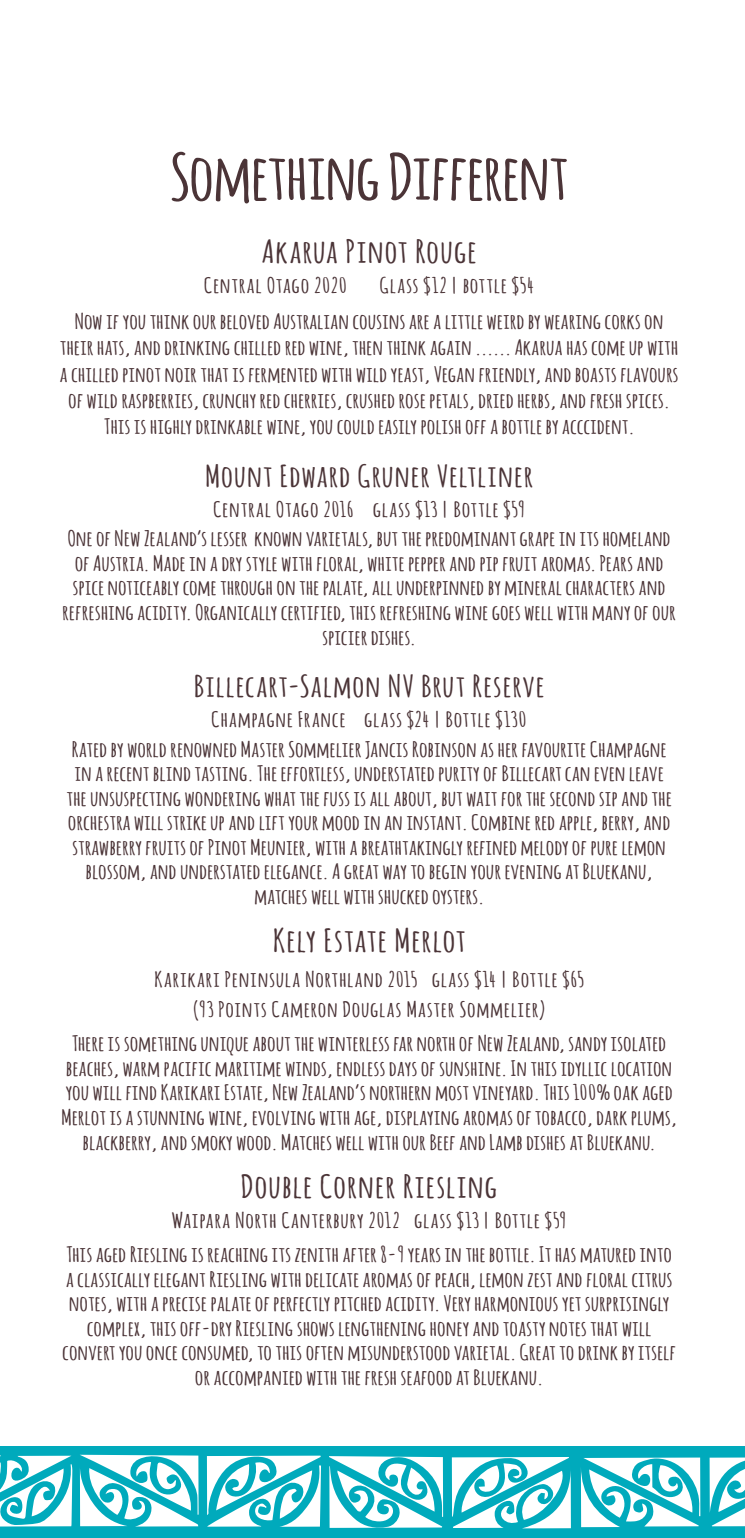
<style>
.page{position:relative;width:745px;height:1538px;background:#fff}
.page>*{position:absolute;margin:0;border:0;box-sizing:border-box;transform-origin:0 0}
.t1{font:700 63px "Amatic";color:#4b3437;scale:1.2 1}
.t2{font:700 31.5px "Amatic";letter-spacing:.045em;color:#4b3437;scale:1.2 1}
.t3{font:700 29.75px "Amatic";letter-spacing:.045em;color:#4b3437;scale:1.2 1}
.t4{font:700 21px/24.5px "Amatic";letter-spacing:.02em;color:#4b3437;text-align:center;scale:1.2 1}
.t5{font:700 21px/30.1px "Amatic";letter-spacing:.05em;color:#4b3437;text-align:center;scale:1.2 1}
</style>
<div class="page">
<div style="left:0;top:1446px;width:744px;height:92px;background:#00aabc"></div>
<svg style="left:329px;top:1456px;width:114px;height:72px"></svg>
<svg style="left:80px;top:1455px;width:118px;height:71px"></svg>
<svg style="left:451px;top:1457px;width:120px;height:71px"></svg>
<svg style="left:580px;top:1457px;width:120px;height:70px"></svg>
<svg style="left:207px;top:1455px;width:114px;height:72px"></svg>
<svg style="left:709px;top:1457px;width:35px;height:69px"></svg>
<svg style="left:0;top:1455px;width:72px;height:71px"></svg>
<h1 class="t1" style="left:170px;top:132px;width:332px">Something Different</h1>
<h2 class="t2" style="left:262px;top:229px;width:180px">Akarua Pinot Rouge</h2>
<p class="t5" style="left:204px;top:269px;width:120px">Central Otago 2020</p>
<p class="t4" style="left:75px;top:266px;width:491px;line-height:36.2px;text-align:left;text-indent:305px">Glass $12 | bottle $54<br>Now if you think our beloved Australian cousins are a little weird by wearing corks on</p>
<p class="t4" style="left:60px;top:334px;width:516px;line-height:26.2px">their hats, and drinking chilled red wine, then think again ...... Akarua has come up with a chilled pinot noir that is fermented with wild yeast, Vegan friendly, and boasts flavours of wild raspberries, crunchy red cherries, crushed rose petals, dried herbs, and fresh spices.<br>This is highly drinkable wine, you could easily polish off a bottle by acccident.</p>
<h3 class="t3" style="left:205px;top:455px;width:274px">Mount Edward Gruner Veltliner</h3>
<p class="t4" style="left:68px;top:494px;width:503px;line-height:29.4px">Central Otago 2016 glass $13 | Bottle $59<br>One of New Zealand’s lesser known varietals, but the predominant grape in its homeland</p>
<p class="t4" style="left:63px;top:550px;width:512px">of Austria. Made in a dry style with floral, white pepper and pip fruit aromas. Pears and spice noticeably come through on the palate, all underpinned by mineral characters and refreshing acidity. Organically certified, this refreshing wine goes well with many of our spicier dishes.</p>
<h3 class="t3" style="left:194px;top:665px;width:293px">Billecart-Salmon NV Brut Reserve</h3>
<p class="t4" style="left:72px;top:704px;width:497px;line-height:29.4px">Champagne France glass $24 | Bottle $130<br>Rated by world renowned Master Sommelier Jancis Robinson as her favourite Champagne</p>
<p class="t4" style="left:67px;top:760px;width:505px">in a recent blind tasting. The effortless, understated purity of Billecart can even leave the unsuspecting wondering what the fuss is all about, but wait for the second sip and the orchestra will strike up and lift your mood in an instant. Combine red apple, berry, and strawberry fruits of Pinot Meunier, with a breathtakingly refined melody of pure lemon blossom, and understated elegance. A great way to begin your evening at Bluekanu, matches well with shucked oysters.</p>
<h2 class="t2" style="left:273px;top:917px;width:161px">Kely Estate Merlot</h2>
<p class="t5" style="left:154px;top:963px;width:358px">Karikari Peninsula Northland 2015 glass $14 | Bottle $65 (93 Points Cameron Douglas Master Sommelier)</p>
<p class="t4" style="left:61px;top:1030px;width:514px">There is something unique about the winterless far north of New Zealand, sandy isolated beaches, warm pacific maritime winds, endless days of sunshine. In this idyllic location you will find Karikari Estate, New Zealand’s northern most vineyard. This 100% oak aged Merlot is a stunning wine, evolving with age, displaying aromas of tobacco, dark plums, blackberry, and smoky wood. Matches well with our Beef and Lamb dishes at Bluekanu.</p>
<h2 class="t2" style="left:241px;top:1163px;width:214px">Double Corner Riesling</h2>
<p class="t4" style="left:66px;top:1202px;width:505px;line-height:34.5px">Waipara North Canterbury 2012 glass $13 | Bottle $59<br>This aged Riesling is reaching its zenith after 8-9 years in the bottle. It has matured into</p>
<p class="t4" style="left:63px;top:1266px;width:512px">a classically elegant Riesling with delicate aromas of peach, lemon zest and floral citrus notes, with a precise palate of perfectly pitched acidity. Very harmonious yet surprisingly complex, this off-dry Riesling shows lengthening honey and toasty notes that will convert you once consumed, to this often misunderstood varietal. Great to drink by itself or accompanied with the fresh seafood at Bluekanu.</p>
</div>
